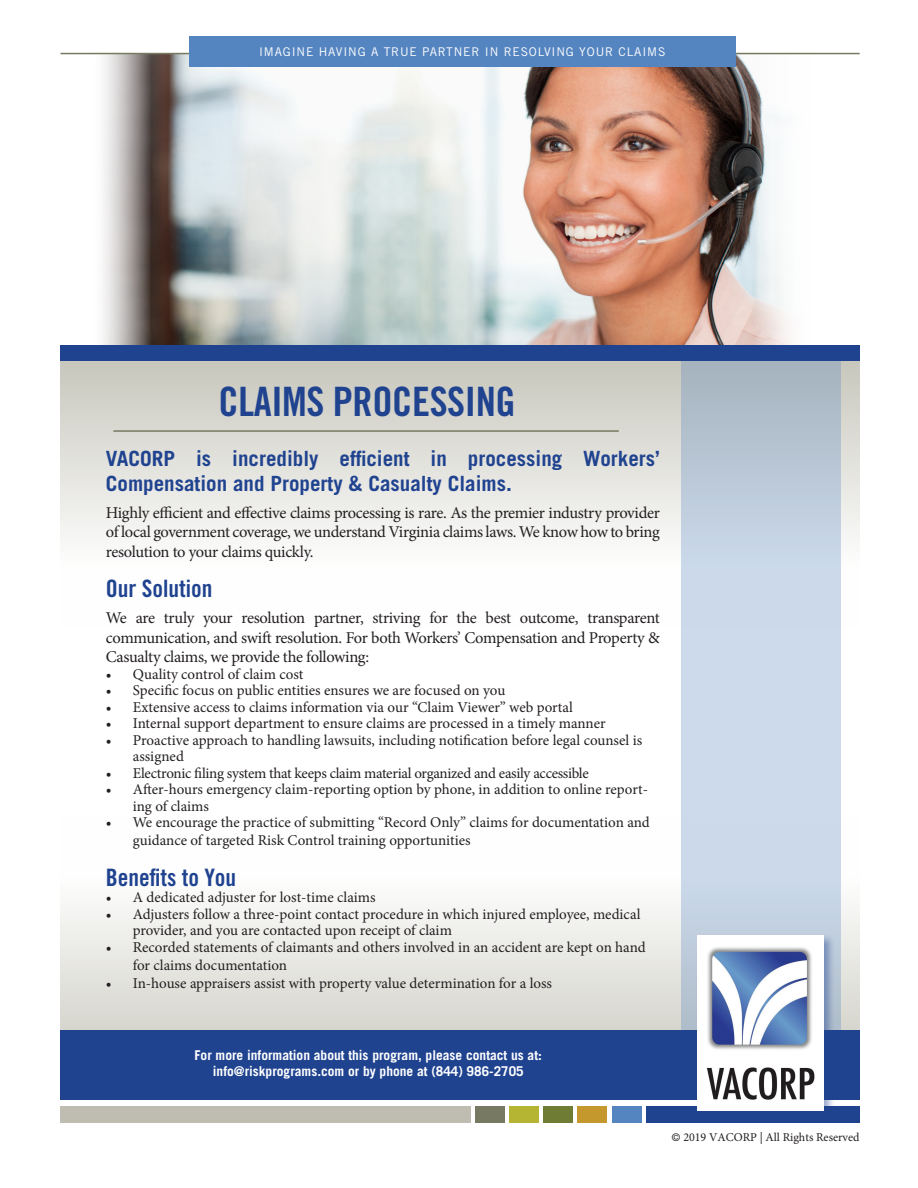
<style>
.page{position:relative;width:918px;height:1188px;background:#fff}
.page>*{position:absolute;margin:0;border:0;box-sizing:border-box;transform-origin:0 0}
.t1{font:40.5px "Trade Gothic LT Std Bd Cn 20";letter-spacing:-.01em;color:#204390}
.t2{font:24px "Trade Gothic LT Std Bd Cn 20";color:#204390}
.t3{font:700 21px/25.2px "Trade Gothic LT Std";color:#204390}
.t4{font:16.5px/19.5px "Minion Pro";letter-spacing:-.025em;color:#231f20;text-align:justify}
.t5{font:15px/16.5px "Minion Pro";letter-spacing:-.005em;color:#231f20}
.t6{font:700 13.5px "Trade Gothic";color:#fff}
.t7{font:12px "Trade Gothic LT Std";letter-spacing:.07em;color:#fff}
.t8{font:12px "Minion Pro";color:#231f20}
.s1{font-family:"Trade Gothic LT Std";font-size:10.5px}
</style>
<div class="page">
<img style="left:90px;top:54px;width:725px;height:292px">
<div style="left:60px;top:352px;width:800px;height:274px;background:linear-gradient(to bottom,#c8c7bd,#fff)"></div>
<svg style="left:60px;top:906px;width:800px;height:124px"></svg>
<svg style="left:681px;top:361px;width:160px;height:669px;background:#c3d1e2"></svg>
<div style="left:60px;top:346px;width:800px;height:15px;background:#204390"></div>
<hr style="left:113px;top:430px;width:506px;height:2px;background:#787962">
<hr style="left:60px;top:53px;width:800px;height:1px;background:#787962">
<div style="left:189px;top:37px;width:547px;height:30px;background:#5585c1"></div>
<div style="left:60px;top:1106px;width:411px;height:17px;background:#bfbdb1"></div>
<div style="left:476px;top:1106px;width:29px;height:17px;background:#787962"></div>
<div style="left:510px;top:1106px;width:29px;height:17px;background:#b5b533"></div>
<div style="left:544px;top:1106px;width:29px;height:17px;background:#6e7c34"></div>
<div style="left:578px;top:1106px;width:29px;height:17px;background:#c4982c"></div>
<div style="left:612px;top:1106px;width:29px;height:17px;background:#5585c1"></div>
<div style="left:646px;top:1106px;width:214px;height:17px;background:#204390"></div>
<div style="left:60px;top:1030px;width:800px;height:69px;background:#204390"></div>
<div style="left:695px;top:934px;width:140px;height:188px;background:#204390;opacity:.44"></div>
<div style="left:697px;top:935px;width:127px;height:175px;background:#fff"></div>
<img style="left:706px;top:947px;width:109px;height:153px">
<p class="t7" style="left:259px;top:44px;width:408px">IMAGINE HAVING A TRUE PARTNER IN RESOLVING YOUR CLAIMS</p>
<p class="t1" style="left:219px;top:376px;width:299px">CLAIMS PROCESSING</p>
<p class="t3" style="left:106px;top:446px;width:556px">VACORP is incredibly efficient in processing Workers’<br>Compensation and Property &amp; Casualty Claims.</p>
<p class="t4" style="left:106px;top:503px;width:556px">Highly efficient and effective claims processing is rare. As the premier industry provider of local government coverage, we understand Virginia claims laws. We know how to bring resolution to your claims quickly.</p>
<p class="t2" style="left:106px;top:574px;width:108px">Our Solution</p>
<p class="t4" style="left:106px;top:609px;width:556px">We are truly your resolution partner, striving for the best outcome, transparent communication, and swift resolution. For both Workers’ Compensation and Property &amp; Casualty claims, we provide the following:</p>
<p class="t5" style="left:106px;top:666px;width:199px">• Quality control of claim cost</p>
<p class="t5" style="left:106px;top:682px;width:401px">• Specific focus on public entities ensures we are focused on you</p>
<p class="t5" style="left:106px;top:699px;width:469px">• Extensive access to claims information via our “Claim Viewer” web portal</p>
<p class="t5" style="left:106px;top:715px;width:501px">• Internal support department to ensure claims are processed in a timely manner</p>
<p class="t5" style="left:133px;top:732px;width:511px;text-indent:-27px">• Proactive approach to handling lawsuits, including notification before legal counsel is assigned</p>
<p class="t5" style="left:106px;top:765px;width:485px">• Electronic filing system that keeps claim material organized and easily accessible</p>
<p class="t5" style="left:133px;top:781px;width:517px;text-indent:-27px">• After-hours emergency claim-reporting option by phone, in addition to online report&shy;ing of claims</p>
<p class="t5" style="left:133px;top:814px;width:519px;line-height:18px;text-indent:-27px">• We encourage the practice of submitting “Record Only” claims for documentation and guidance of targeted Risk Control training opportunities</p>
<p class="t2" style="left:106px;top:863px;width:132px">Benefits to You</p>
<p class="t5" style="left:106px;top:889px;width:271px">• A dedicated adjuster for lost-time claims</p>
<p class="t5" style="left:133px;top:906px;width:509px;text-indent:-27px">• Adjusters follow a three-point contact procedure in which injured employee, medical provider, and you are contacted upon receipt of claim</p>
<p class="t5" style="left:133px;top:938px;width:514px;line-height:18px;text-indent:-27px">• Recorded statements of claimants and others involved in an accident are kept on hand for claims documentation</p>
<p class="t5" style="left:106px;top:975px;width:448px">• In-house appraisers assist with property value determination for a loss</p>
<p class="t6" style="left:195px;top:1046px;width:349px">For more information about this program, please contact us at:</p>
<p class="t6" style="left:213px;top:1063px;width:312px">info@riskprograms.com or by phone at (844) 986-2705</p>
<p class="t8" style="left:672px;top:1129px;width:189px"><span class="s1">©</span> 2019 VACORP | All Rights Reserved</p>
</div>
